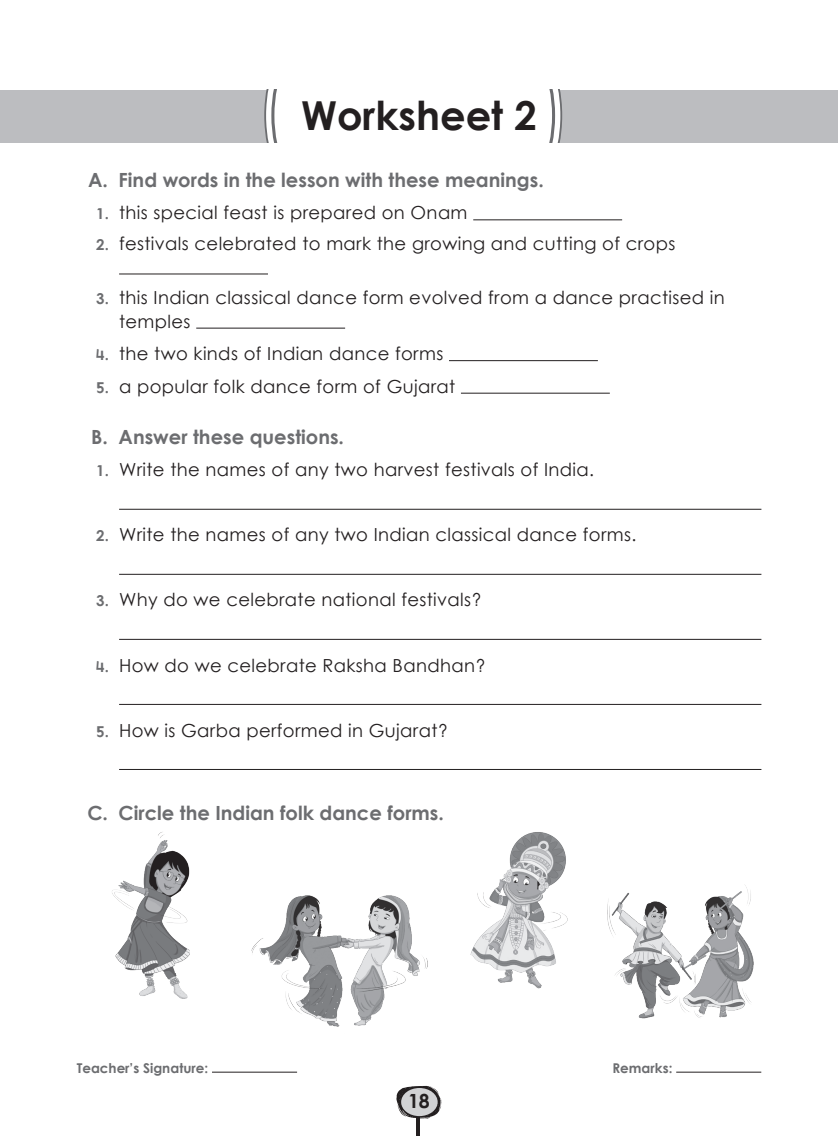
<style>
.page{position:relative;width:838px;height:1136px;background:#fff}
.page>*{position:absolute;margin:0;border:0;box-sizing:border-box;transform-origin:0 0}
.Rubric{font:39.9px "Century Gothic Bold New";color:#231f20}
.Rubric-2{font:19.5px "Century Gothic Bold New";color:#6c6d70}
.t1{font:19.5px "Century Gothic Bold New";color:#231f20}
.Sub_rubric{font:18px/24px "Century Gothic Regular New";letter-spacing:.02em;color:#231f20}
.t2{font:13.5px "Century Gothic Bold New";color:#6c6d70}
.s1{font-family:"Century Gothic Bold New";font-size:15px;color:#6c6d70}
</style>
<div class="page">
<hr style="left:212px;top:1071px;width:85px;height:1px;background:#231f20">
<hr style="left:676px;top:1071px;width:85px;height:1px;background:#231f20">
<hr style="left:416px;top:1113px;width:4px;height:22px;background:#231f20">
<svg style="left:396px;top:1085px;width:46px;height:33px"></svg>
<div style="left:401px;top:1087px;width:36px;height:28px;background:#d1d2d4;border-radius:50%"></div>
<hr style="left:473px;top:219px;width:149px;height:1px;background:#231f20">
<hr style="left:119px;top:273px;width:149px;height:1px;background:#231f20">
<hr style="left:196px;top:328px;width:149px;height:1px;background:#231f20">
<hr style="left:449px;top:360px;width:149px;height:1px;background:#231f20">
<hr style="left:461px;top:393px;width:149px;height:1px;background:#231f20">
<hr style="left:119px;top:509px;width:642px;height:1px;background:#231f20">
<hr style="left:119px;top:574px;width:642px;height:1px;background:#231f20">
<hr style="left:119px;top:639px;width:642px;height:1px;background:#231f20">
<hr style="left:119px;top:704px;width:642px;height:1px;background:#231f20">
<hr style="left:119px;top:769px;width:642px;height:1px;background:#231f20">
<img style="left:112px;top:832px;width:78px;height:166px">
<img style="left:470px;top:832px;width:98px;height:157px">
<img style="left:251px;top:895px;width:177px;height:132px">
<img style="left:607px;top:885px;width:147px;height:134px">
<div style="left:0;top:90px;width:838px;height:52px;background:#bcbdc0"></div>
<div style="left:264px;top:90px;width:298px;height:52px;background:#fff"></div>
<p class="Rubric" style="left:301px;top:85px;width:237px">Worksheet 2</p>
<p class="Rubric-2" style="left:88px;top:165px;width:457px">A. Find words in the lesson with these meanings.</p>
<p class="Sub_rubric" style="left:96px;top:201px;width:373px"><span class="s1">1.</span> this special feast is prepared on Onam</p>
<p class="Sub_rubric" style="left:96px;top:231px;width:581px"><span class="s1">2.</span> festivals celebrated to mark the growing and cutting of crops</p>
<p class="Sub_rubric" style="left:119px;top:285px;width:607px;text-indent:-23px"><span class="s1">3.</span> this Indian classical dance form evolved from a dance practised in temples</p>
<p class="Sub_rubric" style="left:96px;top:341px;width:349px"><span class="s1">4.</span> the two kinds of Indian dance forms</p>
<p class="Sub_rubric" style="left:96px;top:374px;width:361px"><span class="s1">5.</span> a popular folk dance form of Gujarat</p>
<p class="Rubric-2" style="left:91px;top:422px;width:254px">B. Answer these questions.</p>
<p class="Sub_rubric" style="left:96px;top:457px;width:499px"><span class="s1">1.</span> Write the names of any two harvest festivals of India.</p>
<p class="Sub_rubric" style="left:96px;top:522px;width:542px"><span class="s1">2.</span> Write the names of any two Indian classical dance forms.</p>
<p class="Sub_rubric" style="left:96px;top:587px;width:387px"><span class="s1">3.</span> Why do we celebrate national festivals?</p>
<p class="Sub_rubric" style="left:96px;top:652px;width:391px"><span class="s1">4.</span> How do we celebrate Raksha Bandhan?</p>
<p class="Sub_rubric" style="left:96px;top:717px;width:354px"><span class="s1">5.</span> How is Garba performed in Gujarat?</p>
<p class="Rubric-2" style="left:87px;top:798px;width:358px">C. Circle the Indian folk dance forms.</p>
<p class="t2" style="left:77px;top:1057px;width:133px">Teacher’s Signature:</p>
<p class="t2" style="left:612px;top:1057px;width:61px">Remarks:</p>
<p class="t1" style="left:408px;top:1085px;width:23px">18</p>
</div>
